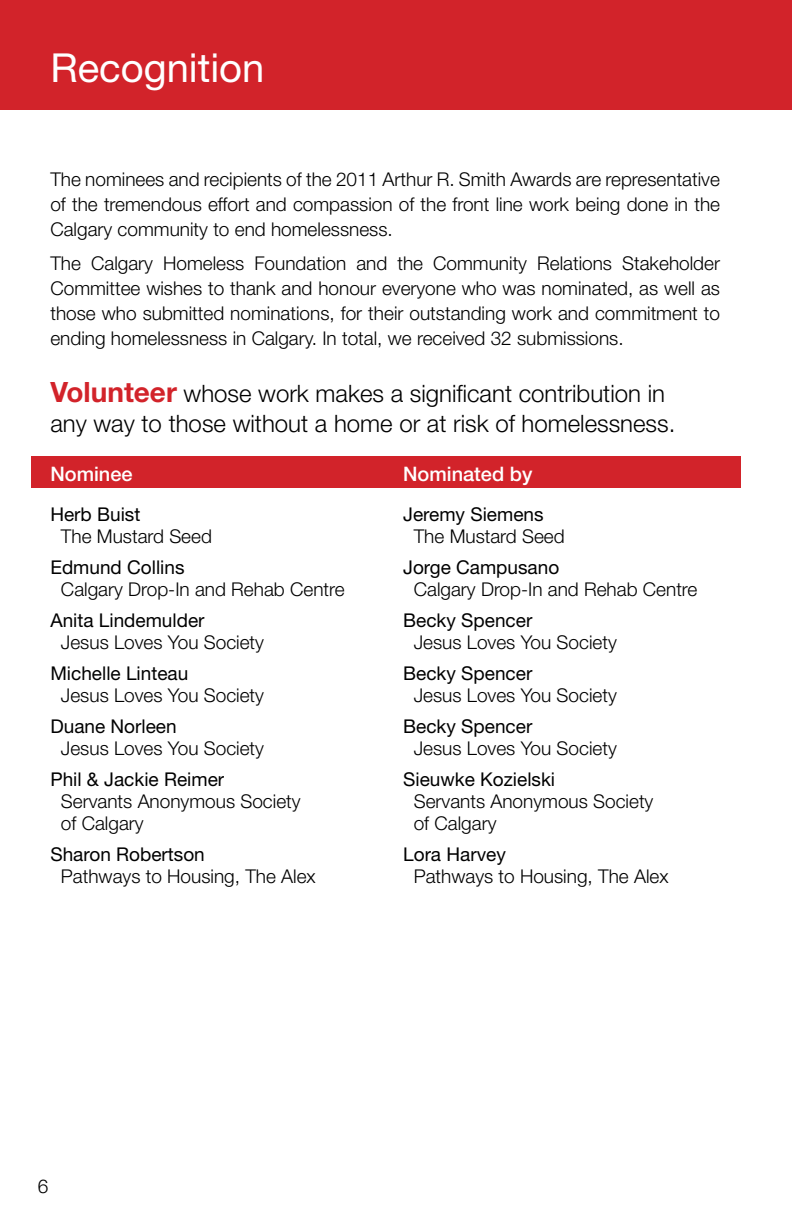
<style>
.page{position:relative;width:792px;height:1224px;background:#fff}
.page>*{position:absolute;margin:0;border:0;box-sizing:border-box;transform-origin:0 0}
.t1{font:40px "Helvetica Neue";color:#fff}
.t2{font:300 24px/30px "Helvetica Neue LT Std";color:#000}
.t3{font:500 20px "Helvetica Neue LT Std";color:#fff}
.t4{font:300 19px/25px "Helvetica Neue LT Std";color:#000;text-align:justify}
.t5{font:19px "Helvetica Neue";color:#000}
.s1{font-family:"Helvetica Neue LT Pro";font-weight:700;font-size:28px;color:#d2232a}
</style>
<div class="page">
<div style="left:0;top:0;width:792px;height:109px;background:#d2232a"></div>
<div style="left:31px;top:456px;width:710px;height:32px;background:#d2232a"></div>
<h1 class="t1" style="left:50px;top:44px;width:216px">Recognition</h1>
<p class="t4" style="left:50px;top:167px;width:671px">The nominees and recipients of the 2011 Arthur R. Smith Awards are representative of the tremendous effort and compassion of the front line work being done in the Calgary community to end homelessness.</p>
<p class="t4" style="left:50px;top:251px;width:671px">The Calgary Homeless Foundation and the Community Relations Stakeholder Committee wishes to thank and honour everyone who was nominated, as well as those who submitted nominations, for their outstanding work and commitment to ending homelessness in Calgary. In total, we received 32 submissions.</p>
<p class="t2" style="left:50px;top:378px;width:627px"><span class="s1">Volunteer</span> whose work makes a significant contribution in any way to those without a home or at risk of homelessness.</p>
<p class="t3" style="left:50px;top:462px;width:84px">Nominee</p>
<p class="t5" style="left:50px;top:503px;width:92px">Herb Buist</p>
<p class="t4" style="left:61px;top:523px;width:152px">The Mustard Seed</p>
<p class="t5" style="left:50px;top:556px;width:136px">Edmund Collins</p>
<p class="t4" style="left:61px;top:576px;width:285px">Calgary Drop-In and Rehab Centre</p>
<p class="t5" style="left:50px;top:609px;width:156px">Anita Lindemulder</p>
<p class="t4" style="left:61px;top:629px;width:205px">Jesus Loves You Society</p>
<p class="t5" style="left:50px;top:662px;width:139px">Michelle Linteau</p>
<p class="t4" style="left:61px;top:682px;width:205px">Jesus Loves You Society</p>
<p class="t5" style="left:50px;top:715px;width:128px">Duane Norleen</p>
<p class="t4" style="left:61px;top:735px;width:205px">Jesus Loves You Society</p>
<p class="t5" style="left:50px;top:768px;width:175px">Phil &amp; Jackie Reimer</p>
<p class="t4" style="left:61px;top:790px;width:241px;line-height:22px">Servants Anonymous Society of Calgary</p>
<p class="t5" style="left:50px;top:843px;width:156px">Sharon Robertson</p>
<p class="t4" style="left:61px;top:863px;width:256px">Pathways to Housing, The Alex</p>
<p class="t3" style="left:403px;top:462px;width:131px">Nominated by</p>
<p class="t5" style="left:403px;top:503px;width:142px">Jeremy Siemens</p>
<p class="t4" style="left:414px;top:523px;width:152px">The Mustard Seed</p>
<p class="t5" style="left:403px;top:556px;width:158px">Jorge Campusano</p>
<p class="t4" style="left:414px;top:576px;width:285px">Calgary Drop-In and Rehab Centre</p>
<p class="t5" style="left:403px;top:609px;width:131px">Becky Spencer</p>
<p class="t4" style="left:414px;top:629px;width:205px">Jesus Loves You Society</p>
<p class="t5" style="left:403px;top:662px;width:131px">Becky Spencer</p>
<p class="t4" style="left:414px;top:682px;width:205px">Jesus Loves You Society</p>
<p class="t5" style="left:403px;top:715px;width:131px">Becky Spencer</p>
<p class="t4" style="left:414px;top:735px;width:205px">Jesus Loves You Society</p>
<p class="t5" style="left:403px;top:768px;width:153px">Sieuwke Kozielski</p>
<p class="t4" style="left:414px;top:790px;width:241px;line-height:22px">Servants Anonymous Society of Calgary</p>
<p class="t5" style="left:403px;top:843px;width:104px">Lora Harvey</p>
<p class="t4" style="left:414px;top:863px;width:256px">Pathways to Housing, The Alex</p>
<p class="t4" style="left:38px;top:1173px;width:12px">6</p>
</div>
